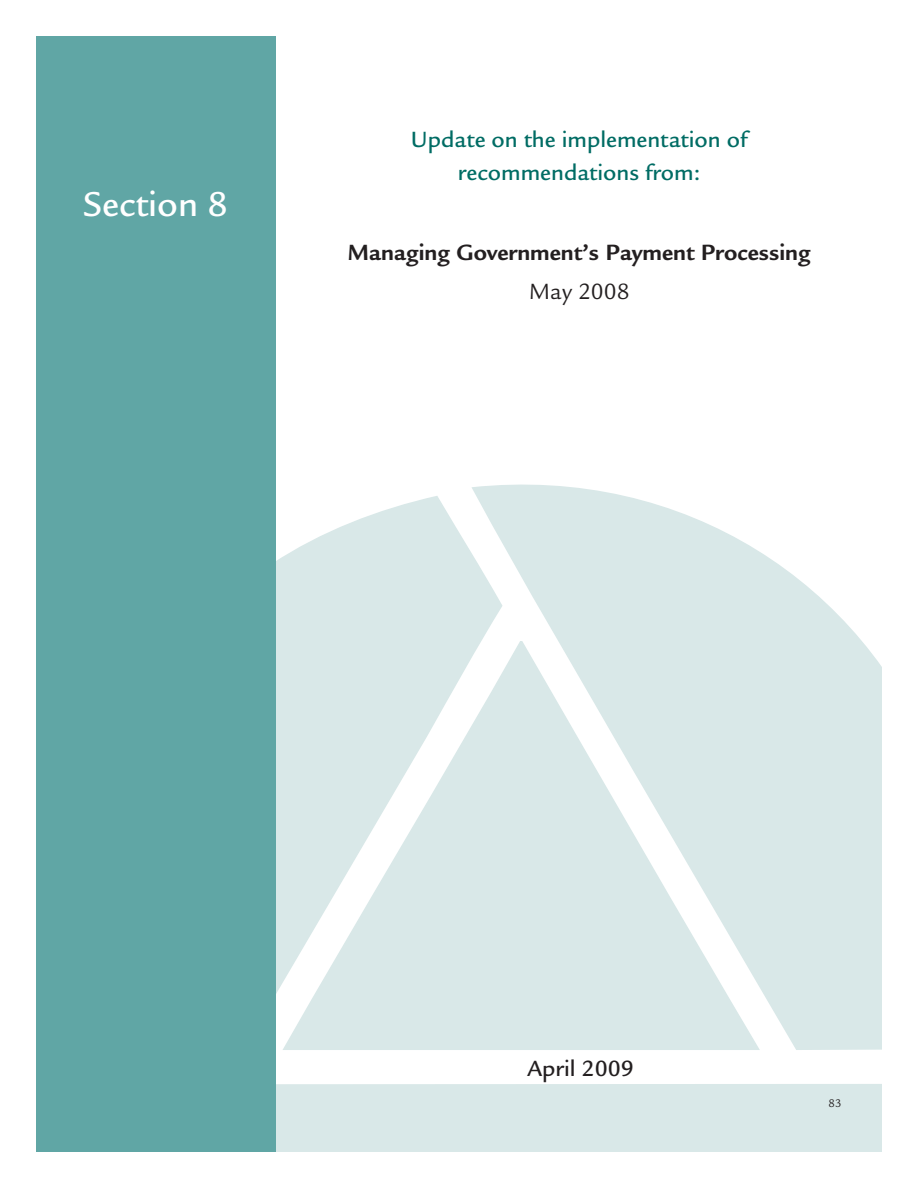
<style>
.page{position:relative;width:918px;height:1188px;background:#fff}
.page>*{position:absolute;margin:0;border:0;box-sizing:border-box;transform-origin:0 0}
.t1{font:500 37.5px "Legacy Sans";color:#fff}
.t2{font:500 24px/33px "Legacy Sans";color:#006c64;text-align:center}
.t3{font:700 24px "Legacy Sans";color:#231f20}
.t4{font:500 24px "Legacy Sans";color:#231f20}
.t5{font:24px "Legacy Sans";color:#231f20}
.t6{font:12px "Legacy Sans";color:#231f20}
</style>
<div class="page">
<svg style="left:472px;top:485px;width:410px;height:565px;fill:#d9e8e8"></svg>
<svg style="left:276px;top:496px;width:227px;height:498px;fill:#d9e8e8"></svg>
<svg style="left:282px;top:641px;width:478px;height:409px;background:#deebeb"></svg>
<div style="left:276px;top:1084px;width:606px;height:68px;background:#d9e8e8"></div>
<div style="left:36px;top:36px;width:240px;height:1116px;background:#60a6a5"></div>
<h1 class="t1" style="left:83px;top:183px;width:146px">Section 8</h1>
<p class="t2" style="left:411px;top:123px;width:338px">Update on the implementation of recommendations from:</p>
<p class="t3" style="left:348px;top:239px;width:464px">Managing Government’s Payment Processing</p>
<p class="t5" style="left:529px;top:278px;width:102px">May 2008</p>
<p class="t4" style="left:527px;top:1055px;width:108px">April 2009</p>
<p class="t6" style="left:829px;top:1096px;width:14px">83</p>
</div>
